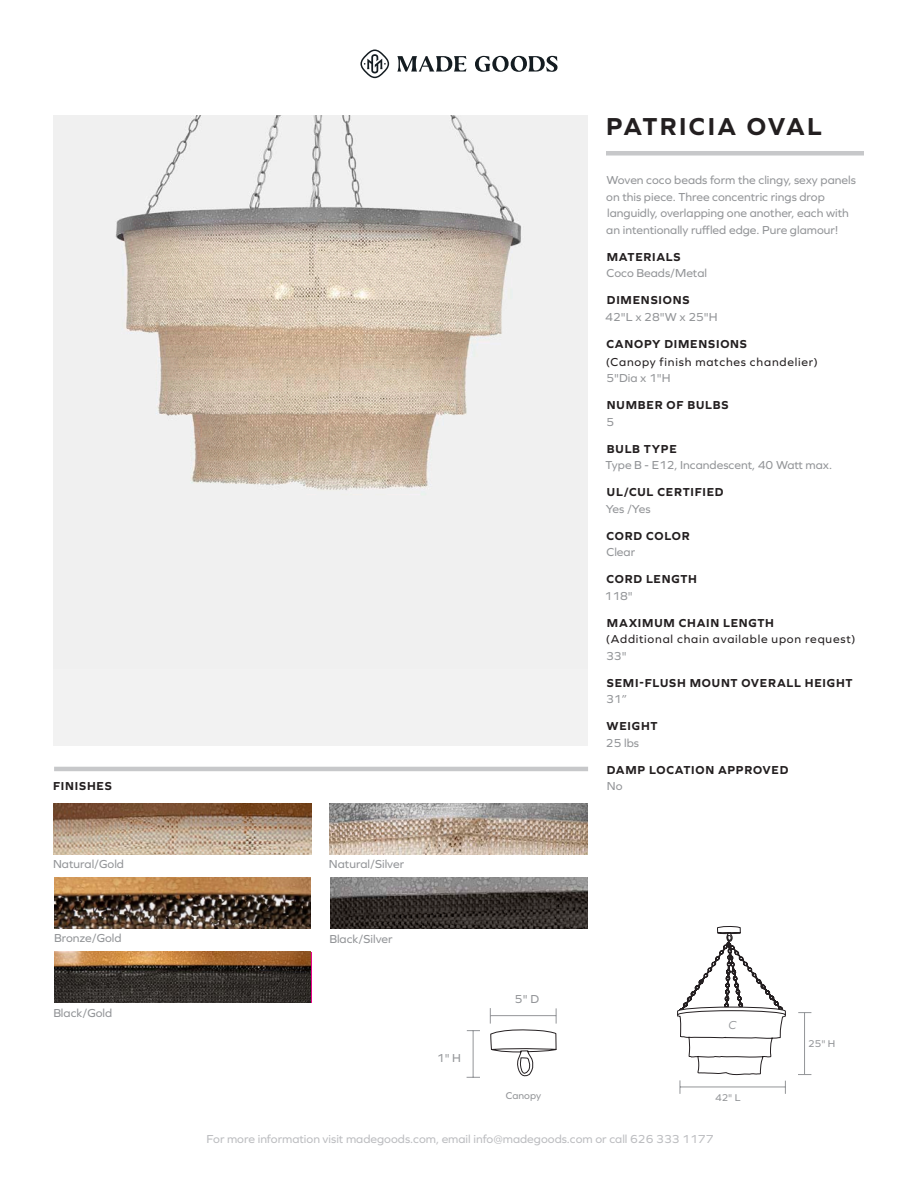
<style>
.page{position:relative;width:918px;height:1188px;background:#fff}
.page>*{position:absolute;margin:0;border:0;box-sizing:border-box;transform-origin:0 0}
.t1{font:700 25.5px "Graphie";letter-spacing:.085em;color:#231f20}
.t2{font:12px/16.5px "Graphie";color:#939598}
.t3{font:700 12px "Graphie";letter-spacing:.065em;color:#231f20}
.t4{font:12px "Graphie";color:#bcbdc0}
.t5{font:12px "Graphie";letter-spacing:.065em;color:#231f20}
.t6{font:italic 12px "Graphie";color:#939598}
.t7{font:10.2px "Graphie";color:#939598}
</style>
<div class="page">
<div style="left:606px;top:151px;width:258px;height:5px;background:#c7c8ca"></div>
<svg style="left:397px;top:56px;width:161px;height:16px"></svg>
<svg style="left:360px;top:50px;width:29px;height:28px"></svg>
<hr style="left:54px;top:767px;width:534px;height:4px;background:#c7c8ca">
<img style="left:54px;top:116px;width:534px;height:554px">
<img style="left:53px;top:804px;width:258px;height:50px">
<img style="left:329px;top:804px;width:258px;height:50px">
<hr style="left:804px;top:1013px;width:1px;height:62px;background:#939598">
<svg style="left:798px;top:1012px;width:13px;height:1px"></svg>
<svg style="left:798px;top:1074px;width:13px;height:1px"></svg>
<svg style="left:677px;top:926px;width:109px;height:168px"></svg>
<img style="left:54px;top:877px;width:257px;height:51px">
<svg style="left:490px;top:1008px;width:67px;height:69px"></svg>
<hr style="left:473px;top:1031px;width:1px;height:46px;background:#939598">
<svg style="left:467px;top:1030px;width:13px;height:1px"></svg>
<svg style="left:467px;top:1077px;width:13px;height:1px"></svg>
<svg style="left:55px;top:952px;width:257px;height:51px"></svg>
<img style="left:331px;top:877px;width:257px;height:51px">
<img style="left:54px;top:951px;width:257px;height:51px">
<h1 class="t1" style="left:606px;top:111px;width:217px">PATRICIA OVAL</h1>
<p class="t2" style="left:606px;top:172px;width:251px">Woven coco beads form the clingy, sexy panels on this piece. Three concentric rings drop languidly, overlapping one another, each with an intentionally ruffled edge. Pure glamour!</p>
<p class="t3" style="left:607px;top:250px;width:75px">MATERIALS</p>
<p class="t2" style="left:607px;top:265px;width:102px">Coco Beads/Metal</p>
<p class="t3" style="left:607px;top:293px;width:84px">DIMENSIONS</p>
<p class="t2" style="left:605px;top:308px;width:114px">42"L x 28"W x 25"H</p>
<p class="t3" style="left:607px;top:337px;width:142px">CANOPY DIMENSIONS</p>
<p class="t5" style="left:606px;top:355px;width:214px">(Canopy finish matches chandelier)</p>
<p class="t2" style="left:606px;top:370px;width:66px">5"Dia x 1"H</p>
<p class="t3" style="left:607px;top:398px;width:123px">NUMBER OF BULBS</p>
<p class="t2" style="left:606px;top:413px;width:9px">5</p>
<p class="t3" style="left:607px;top:442px;width:71px">BULB TYPE</p>
<p class="t2" style="left:606px;top:457px;width:228px">Type B - E12, Incandescent, 40 Watt max.</p>
<p class="t3" style="left:607px;top:485px;width:118px">UL/CUL CERTIFIED</p>
<p class="t2" style="left:606px;top:500px;width:46px">Yes /Yes</p>
<p class="t3" style="left:607px;top:529px;width:85px">CORD COLOR</p>
<p class="t2" style="left:607px;top:544px;width:30px">Clear</p>
<p class="t3" style="left:607px;top:572px;width:92px">CORD LENGTH</p>
<p class="t2" style="left:605px;top:587px;width:30px">118"</p>
<p class="t3" style="left:607px;top:616px;width:169px">MAXIMUM CHAIN LENGTH</p>
<p class="t5" style="left:606px;top:632px;width:251px">(Additional chain available upon request)</p>
<p class="t2" style="left:606px;top:647px;width:22px">33"</p>
<p class="t3" style="left:607px;top:676px;width:247px">SEMI-FLUSH MOUNT OVERALL HEIGHT</p>
<p class="t2" style="left:606px;top:691px;width:22px">31”</p>
<p class="t3" style="left:607px;top:719px;width:52px">WEIGHT</p>
<p class="t2" style="left:606px;top:734px;width:35px">25 lbs</p>
<p class="t3" style="left:607px;top:763px;width:183px">DAMP LOCATION APPROVED</p>
<p class="t3" style="left:53px;top:779px;width:60px">FINISHES</p>
<p class="t2" style="left:607px;top:778px;width:17px">No</p>
<p class="t2" style="left:53px;top:856px;width:73px">Natural/Gold</p>
<p class="t2" style="left:329px;top:856px;width:77px">Natural/Silver</p>
<p class="t2" style="left:54px;top:929px;width:69px">Bronze/Gold</p>
<p class="t2" style="left:53px;top:1005px;width:61px">Black/Gold</p>
<p class="t2" style="left:329px;top:930px;width:65px">Black/Silver</p>
<p class="t2" style="left:437px;top:1050px;width:26px">1" H</p>
<p class="t2" style="left:515px;top:991px;width:26px">5" D</p>
<p class="t6" style="left:728px;top:1018px;width:9px">C</p>
<p class="t7" style="left:506px;top:1089px;width:37px">Canopy</p>
<p class="t7" style="left:715px;top:1092px;width:27px">42" L</p>
<p class="t4" style="left:207px;top:1132px;width:508px">For more information visit madegoods.com, email info@madegoods.com or call 626 333 1177</p>
<p class="t7" style="left:808px;top:1038px;width:29px">25" H</p>
</div>
